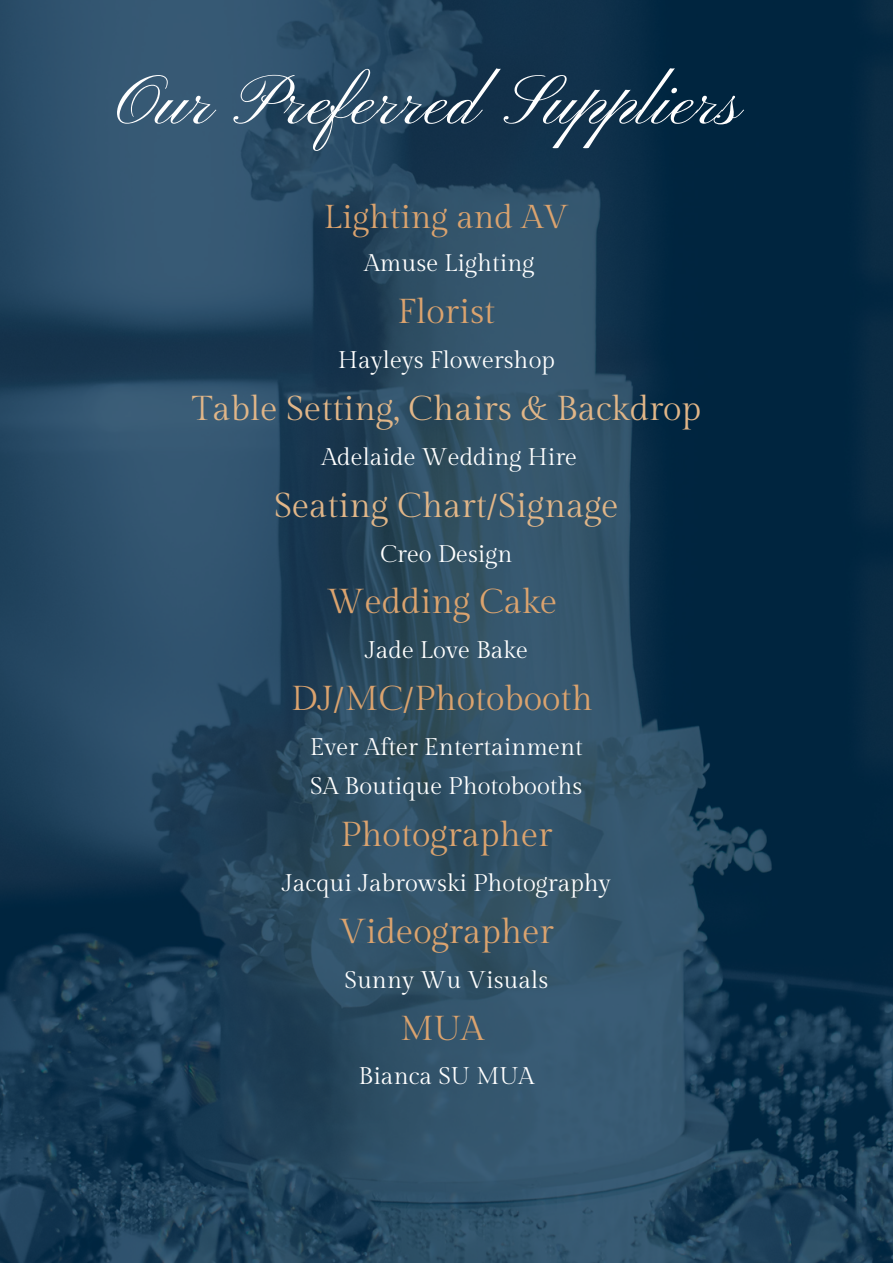
<style>
.page{position:relative;width:893px;height:1264px;background:#fff}
.page>*{position:absolute;margin:0;border:0;box-sizing:border-box;transform-origin:0 0}
.t1{font:70.95px "Pinyon Script";letter-spacing:.01em;color:#fff}
.t2{font:34.5px "Gilda Display";color:#dba36e}
.t3{font:34.5px "Gilda Display";color:#e1b688}
.t4{font:33px "Gilda Display";color:#dba36e}
.t5{font:24px "Gilda Display";color:#fff}
</style>
<div class="page">
<img style="left:0;top:0;width:892px;height:1262px">
<p class="t1" style="left:116px;top:62px;width:629px">Our Preferred Suppliers</p>
<p class="t4" style="left:324px;top:198px;width:246px">Lighting and AV</p>
<p class="t5" style="left:364px;top:250px;width:172px">Amuse Lighting</p>
<p class="t2" style="left:397px;top:292px;width:99px">Florist</p>
<p class="t5" style="left:338px;top:347px;width:218px">Hayleys Flowershop</p>
<p class="t3" style="left:192px;top:389px;width:511px">Table Setting, Chairs &amp; Backdrop</p>
<p class="t5" style="left:321px;top:443px;width:257px">Adelaide Wedding Hire</p>
<p class="t3" style="left:274px;top:486px;width:346px">Seating Chart/Signage</p>
<p class="t5" style="left:380px;top:540px;width:134px">Creo Design</p>
<p class="t2" style="left:327px;top:582px;width:231px">Wedding Cake</p>
<p class="t5" style="left:365px;top:637px;width:165px">Jade Love Bake</p>
<p class="t2" style="left:291px;top:679px;width:303px">DJ/MC/Photobooth</p>
<p class="t5" style="left:310px;top:733px;width:275px">Ever After Entertainment</p>
<p class="t5" style="left:310px;top:773px;width:274px">SA Boutique Photobooths</p>
<p class="t2" style="left:340px;top:815px;width:213px">Photographer</p>
<p class="t5" style="left:282px;top:869px;width:330px">Jacqui Jabrowski Photography</p>
<p class="t2" style="left:339px;top:912px;width:216px">Videographer</p>
<p class="t5" style="left:344px;top:966px;width:205px">Sunny Wu Visuals</p>
<p class="t2" style="left:400px;top:1008px;width:85px">MUA</p>
<p class="t5" style="left:358px;top:1063px;width:177px">Bianca SU MUA</p>
</div>
